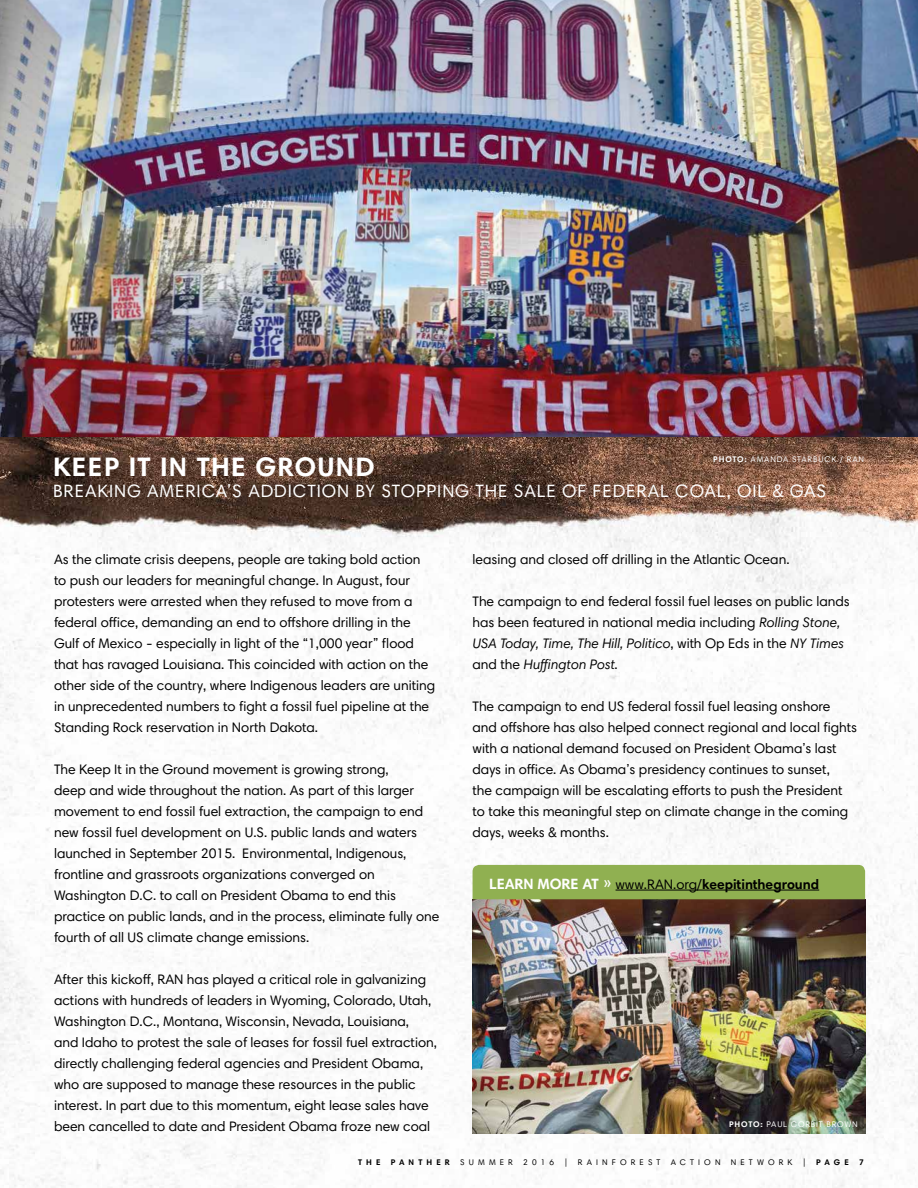
<style>
.page{position:relative;width:918px;height:1188px;background:#fff}
.page>*{position:absolute;margin:0;border:0;box-sizing:border-box;transform-origin:0 0}
.t1{font:700 27px "Harmonia Sans Std";letter-spacing:.05em;color:#fff}
.t2{font:18px "Harmonia Sans Std";letter-spacing:.05em;color:#fff}
.t3{font:13.8px/21px "Harmonia Sans Std";color:#000}
.t4{font:700 13.8px "Harmonia Sans Std";color:#000}
.t5{font:8.25px "Harmonia Sans Std";letter-spacing:.1em;color:#fff}
.t6{font:8.25px "Harmonia Sans Std";letter-spacing:.5em;color:#000}
.t7{font:700 8.25px "Harmonia Sans Std";letter-spacing:.5em;color:#000}
.s1{font-weight:700}
.s2{font-style:italic}
.s3{font-size:15px;color:#fff}
.s4{font-weight:400;font-size:18px;color:#fff}
.s5{font-weight:400}
</style>
<div class="page">
<img style="left:0;top:436px;width:918px;height:752px">
<img style="left:473px;top:899px;width:392px;height:235px">
<img style="left:0;top:0;width:918px;height:436px">
<div style="left:473px;top:865px;width:392px;height:34px;background:#90b051"></div>
<hr style="left:616px;top:890px;width:203px;height:1px;background:#000">
<p class="t5" style="left:713px;top:454px;width:152px"><span class="s1">PHOTO:</span> AMANDA STARBUCK / RAN</p>
<h1 class="t1" style="left:53px;top:449px;width:323px">KEEP IT IN THE GROUND</h1>
<h2 class="t2" style="left:53px;top:479px;width:775px">BREAKING AMERICA’S ADDICTION BY STOPPING THE SALE OF FEDERAL COAL, OIL &amp; GAS</h2>
<p class="t3" style="left:54px;top:548px;width:383px">As the climate crisis deepens, people are taking bold action to push our leaders for meaningful change. In August, four protesters were arrested when they refused to move from a federal office, demanding an end to offshore drilling in the Gulf of Mexico - especially in light of the “1,000 year” flood that has ravaged Louisiana. This coincided with action on the other side of the country, where Indigenous leaders are uniting in unprecedented numbers to fight a fossil fuel pipeline at the Standing Rock reservation in North Dakota.</p>
<p class="t3" style="left:54px;top:758px;width:387px">The Keep It in the Ground movement is growing strong,<br>deep and wide throughout the nation. As part of this larger movement to end fossil fuel extraction, the campaign to end new fossil fuel development on U.S. public lands and waters launched in September 2015. Environmental, Indigenous, frontline and grassroots organizations converged on Washington D.C. to call on President Obama to end this practice on public lands, and in the process, eliminate fully one fourth of all US climate change emissions.</p>
<p class="t3" style="left:54px;top:968px;width:384px">After this kickoff, RAN has played a critical role in galvanizing actions with hundreds of leaders in Wyoming, Colorado, Utah, Washington D.C., Montana, Wisconsin, Nevada, Louisiana, and Idaho to protest the sale of leases for fossil fuel extraction, directly challenging federal agencies and President Obama, who are supposed to manage these resources in the public interest. In part due to this momentum, eight lease sales have been cancelled to date and President Obama froze new coal</p>
<p class="t3" style="left:473px;top:548px;width:318px">leasing and closed off drilling in the Atlantic Ocean.</p>
<p class="t3" style="left:473px;top:590px;width:379px">The campaign to end federal fossil fuel leases on public lands has been featured in national media including <span class="s2">Rolling Stone, USA Today, Time, The Hill, Politico</span>, with Op Eds in the <span class="s2">NY Times </span>and the <span class="s2">Huffington Post</span>.</p>
<p class="t3" style="left:473px;top:695px;width:386px">The campaign to end US federal fossil fuel leasing onshore and offshore has also helped connect regional and local fights with a national demand focused on President Obama’s last days in office. As Obama’s presidency continues to sunset,<br>the campaign will be escalating efforts to push the President to take this meaningful step on climate change in the coming days, weeks &amp; months.</p>
<p class="t4" style="left:489px;top:875px;width:331px"><span class="s3">LEARN MORE AT</span> <span class="s4">»</span> <span class="s5">www.RAN.org/</span>keepitintheground</p>
<p class="t5" style="left:729px;top:1119px;width:130px"><span class="s1">PHOTO:</span> PAUL CORBIT BROWN</p>
<p class="t7" style="left:358px;top:1157px;width:156px">THE PANTHER <span class="s5">SUMMER</span></p>
<p class="t6" style="left:523px;top:1157px;width:32px">2016</p>
<p class="t6" style="left:565px;top:1157px;width:5px">|</p>
<p class="t6" style="left:578px;top:1157px;width:84px">RAINFOREST</p>
<p class="t6" style="left:671px;top:1157px;width:51px">ACTION</p>
<p class="t6" style="left:731px;top:1157px;width:63px">NETWORK</p>
<p class="t7" style="left:803px;top:1157px;width:48px"><span class="s5">|</span> PAGE</p>
<p class="t7" style="left:859px;top:1157px;width:6px">7</p>
</div>
